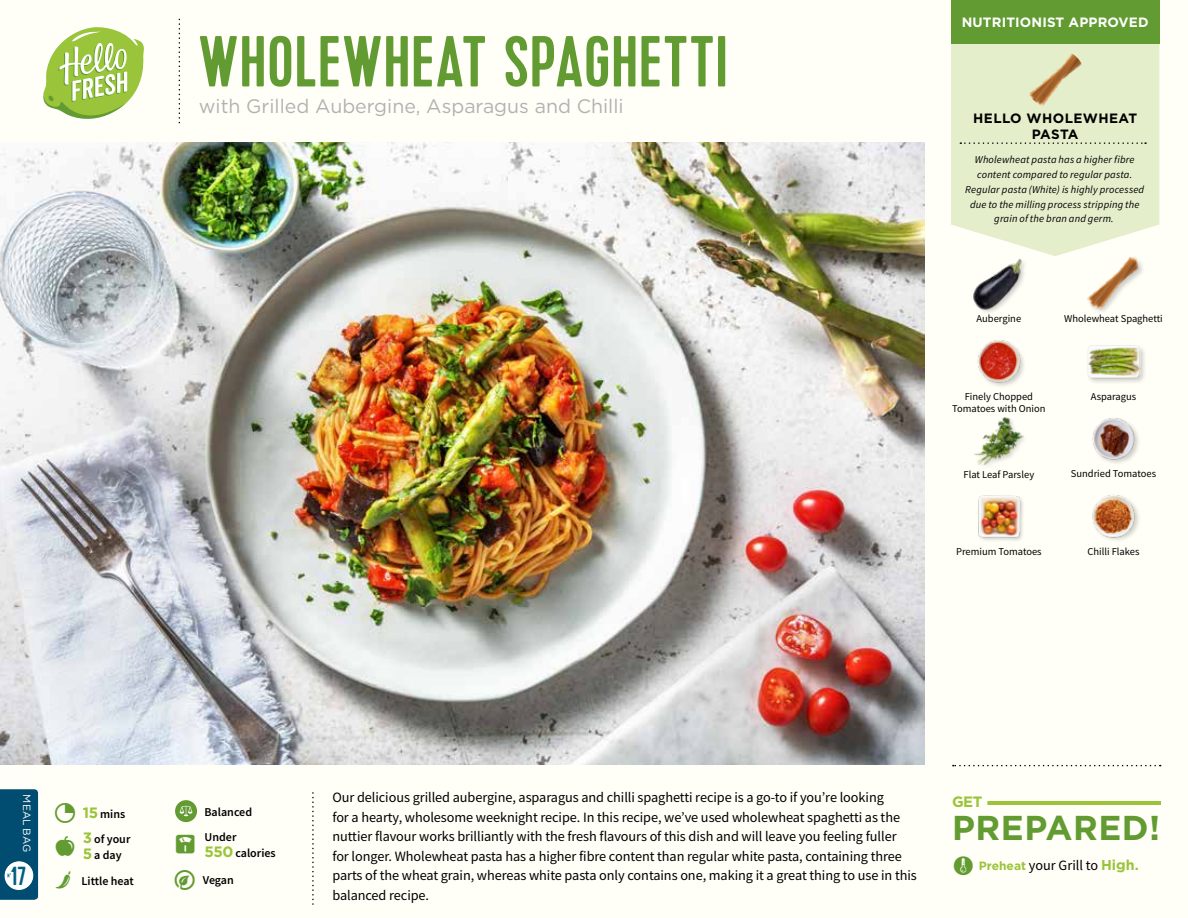
<style>
.page{position:relative;width:1188px;height:918px;background:#fffef7}
.page>*{position:absolute;margin:0;border:0;box-sizing:border-box;transform-origin:0 0}
.t1{font:72px "Kapra";letter-spacing:.03em;color:#619b31}
.t2{font:700 34.5px "Gotham";letter-spacing:.015em;color:#619b31}
.t3{font:26.1px "Kapra";color:#025e7e}
.t4{font:19.5px "Gotham";color:#b3b2b2}
.t5{font:700 15px "Gotham";color:#9ac43a}
.t6{font:14.25px/19.5px "Source Sans Pro";letter-spacing:-.005em;color:#000}
.t7{font:700 13.5px/16.2px "Gotham";letter-spacing:.03em;color:#000;text-align:center}
.t8{font:700 13.5px "Gotham";letter-spacing:.01em;color:#fff}
.t9{font:600 12px/15.8px "Source Sans Pro";color:#000}
.t10{font:italic 10.5px/14.7px "Source Sans Pro";letter-spacing:.015em;color:#000;text-align:center}
.t11{font:10.5px "Source Sans Pro";color:#000}
.t12{font:10.5px "Gotham";letter-spacing:-.005em;color:#fffefb}
.s1{color:#619b31}
.s2{font-family:"Gotham";font-weight:700;font-size:15px;color:#9ac43a}
.s3{color:#fff}
.s4{font-family:"Gotham";font-weight:700;font-size:12px;color:#9ac43a}
.s5{font-family:"Gotham";font-weight:700;color:#9ac43a}
</style>
<div class="page">
<svg style="left:43px;top:27px;width:101px;height:92px"></svg>
<svg style="left:0;top:789px;width:39px;height:111px;background:#2d6c89"></svg>
<img style="left:0;top:142px;width:925px;height:623px">
<div style="left:1086px;top:344px;width:61px;height:41px;background:#000;opacity:.2"></div>
<img style="left:1086px;top:344px;width:55px;height:41px">
<img style="left:1092px;top:418px;width:47px;height:45px">
<img style="left:977px;top:340px;width:47px;height:46px">
<img style="left:974px;top:417px;width:50px;height:48px">
<img style="left:1087px;top:257px;width:54px;height:54px">
<img style="left:1092px;top:494px;width:47px;height:46px">
<img style="left:973px;top:258px;width:52px;height:53px">
<div style="left:977px;top:495px;width:48px;height:47px;background:#f4f3ec"></div>
<img style="left:977px;top:495px;width:45px;height:44px">
<hr style="left:952px;top:801px;width:208px;height:4px;background:#9ac43a">
<div style="left:952px;top:797px;width:35px;height:11px;background:#fffef7"></div>
<svg style="left:953px;top:765px;width:208px;height:1px"></svg>
<svg style="left:951px;top:44px;width:208px;height:212px;background:#e6efce"></svg>
<svg style="left:960px;top:142px;width:186px;height:2px"></svg>
<img style="left:1028px;top:51px;width:57px;height:57px">
<div style="left:951px;top:0;width:208px;height:44px;background:#619b31"></div>
<div style="left:175px;top:800px;width:22px;height:22px;background:#619b31;border-radius:50%"></div>
<svg style="left:180px;top:806px;width:12px;height:10px"></svg>
<h1 class="t1" style="left:199px;top:20px;width:530px">WHOLEWHEAT SPAGHETTI</h1>
<h3 class="t4" style="left:199px;top:95px;width:426px">with Grilled Aubergine, Asparagus and Chilli</h3>
<p class="t8" style="left:962px;top:13px;width:188px">NUTRITIONIST APPROVED</p>
<p class="t7" style="left:973px;top:110px;width:166px">HELLO WHOLEWHEAT<br>PASTA</p>
<p class="t10" style="left:965px;top:153px;width:180px">Wholewheat pasta has a higher fibre content compared to regular pasta.<br>Regular pasta (White) is highly processed due to the milling process stripping the grain of the bran and germ.</p>
<p class="t11" style="left:977px;top:312px;width:46px">Aubergine</p>
<p class="t11" style="left:1064px;top:312px;width:100px">Wholewheat Spaghetti</p>
<p class="t11" style="left:965px;top:390px;width:70px">Finely Chopped</p>
<p class="t11" style="left:1091px;top:389px;width:47px">Asparagus</p>
<p class="t11" style="left:952px;top:402px;width:95px">Tomatoes with Onion</p>
<p class="t11" style="left:964px;top:467px;width:72px">Flat Leaf Parsley</p>
<p class="t11" style="left:1071px;top:467px;width:87px">Sundried Tomatoes</p>
<p class="t11" style="left:956px;top:545px;width:87px">Premium Tomatoes</p>
<p class="t11" style="left:1087px;top:545px;width:54px">Chilli Flakes</p>
<p class="t12" style="left:33px;top:794px;width:59px;rotate:90deg">MEAL BAG</p>
<h3 class="t3" style="left:11px;top:861px;width:16px">17</h3>
<p class="t9" style="left:53px;top:806px;width:74px"><span class="s1">✓</span> <span class="s2">15</span> mins</p>
<p class="t9" style="left:83px;top:831px;width:49px"><span class="s2">3</span> of your<br><span class="s2">5</span> a day</p>
<p class="t9" style="left:52px;top:873px;width:83px"><span class="s1">▲</span> Little heat</p>
<p class="t9" style="left:204px;top:799px;width:49px;line-height:25px">Balanced<br>Under</p>
<p class="t9" style="left:205px;top:845px;width:73px"><span class="s2">550</span> calories</p>
<p class="t9" style="left:173px;top:872px;width:62px"><span class="s1">❖</span> Vegan</p>
<p class="t6" style="left:332px;top:787px;width:586px">Our delicious grilled aubergine, asparagus and chilli spaghetti recipe is a go-to if you’re looking<br>for a hearty, wholesome weeknight recipe. In this recipe, we’ve used wholewheat spaghetti as the nuttier flavour works brilliantly with the fresh flavours of this dish and will leave you feeling fuller<br>for longer. Wholewheat pasta has a higher fibre content than regular white pasta, containing three parts of the wheat grain, whereas white pasta only contains one, making it a great thing to use in this balanced recipe.</p>
<p class="t5" style="left:952px;top:792px;width:36px">GET<span class="s3">-</span></p>
<h2 class="t2" style="left:952px;top:805px;width:210px">PREPARED!</h2>
<p class="t6" style="left:979px;top:855px;width:161px"><span class="s4">Preheat</span> your Grill to <span class="s5">High.</span></p>
</div>
